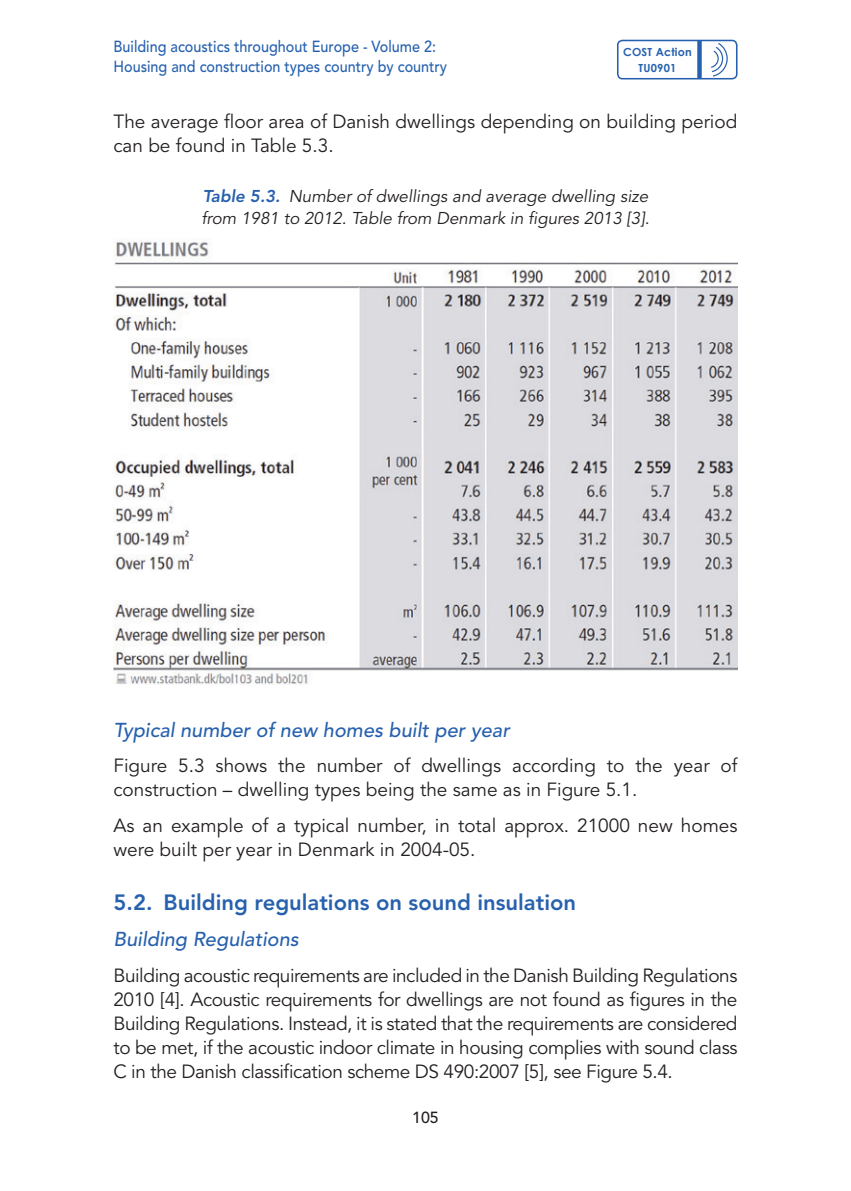
<style>
.page{position:relative;width:851px;height:1191px;background:#fff}
.page>*{position:absolute;margin:0;border:0;box-sizing:border-box;transform-origin:0 0}
.t1{font:800 22px "Avenir LT Std";color:#2761ae}
.t2{font:italic 500 20px "Avenir LT Std";color:#2761ae}
.t3{font:19px/24px "Avenir LT Std";color:#231f20}
.t4{font:italic 17px/22px "Avenir LT Std";color:#231f20}
.t5{font:500 16px/20px "Avenir LT Std";color:#2761ae;scale:.9 1}
.t6{font:500 16px "Avenir LT Std";color:#231f20}
.t7{font:700 11.2px/15.8px "Century Gothic";letter-spacing:.015em;color:#2761ae;text-align:center}
.s1{font-weight:800;color:#2761ae}
</style>
<div class="page">
<div style="left:617px;top:40px;width:120px;height:39px;border:2px solid #2761ae;border-radius:5px"></div>
<svg style="left:697px;top:41px;width:4px;height:38px"></svg>
<svg style="left:709px;top:42px;width:19px;height:35px"></svg>
<img style="left:113px;top:241px;width:624px;height:443px">
<p class="t5" style="left:113px;top:37px;width:372px">Building acoustics throughout Europe - Volume 2:<br>Housing and construction types country by country</p>
<p class="t3" style="left:113px;top:110px;width:625px">The average floor area of Danish dwellings depending on building period can be found in Table 5.3.</p>
<p class="t4" style="left:201px;top:186px;width:449px"><span class="s1">Table 5.3.</span> Number of dwellings and average dwelling size from 1981 to 2012. Table from Denmark in figures 2013 [3].</p>
<p class="t7" style="left:623px;top:44px;width:70px">COST Action<br>TU0901</p>
<p class="t2" style="left:113px;top:718px;width:398px">Typical number of new homes built per year</p>
<p class="t3" style="left:113px;top:754px;width:625px">Figure 5.3 shows the number of dwellings according to the year of construction – dwelling types being the same as in Figure 5.1.</p>
<p class="t3" style="left:113px;top:813px;width:625px">As an example of a typical number, in total approx. 21000 new homes were built per year in Denmark in 2004-05.</p>
<p class="t1" style="left:113px;top:889px;width:464px">5.2. Building regulations on sound insulation</p>
<p class="t2" style="left:113px;top:927px;width:187px">Building Regulations</p>
<p class="t3" style="left:113px;top:963px;width:625px;text-align:justify">Building acoustic requirements are included in the Danish Building Regulations 2010 [4]. Acoustic requirements for dwellings are not found as figures in the Building Regulations. Instead, it is stated that the requirements are considered to be met, if the acoustic indoor climate in housing complies with sound class C in the Danish classification scheme DS 490:2007 [5], see Figure 5.4.</p>
<p class="t6" style="left:412px;top:1108px;width:28px">105</p>
</div>
